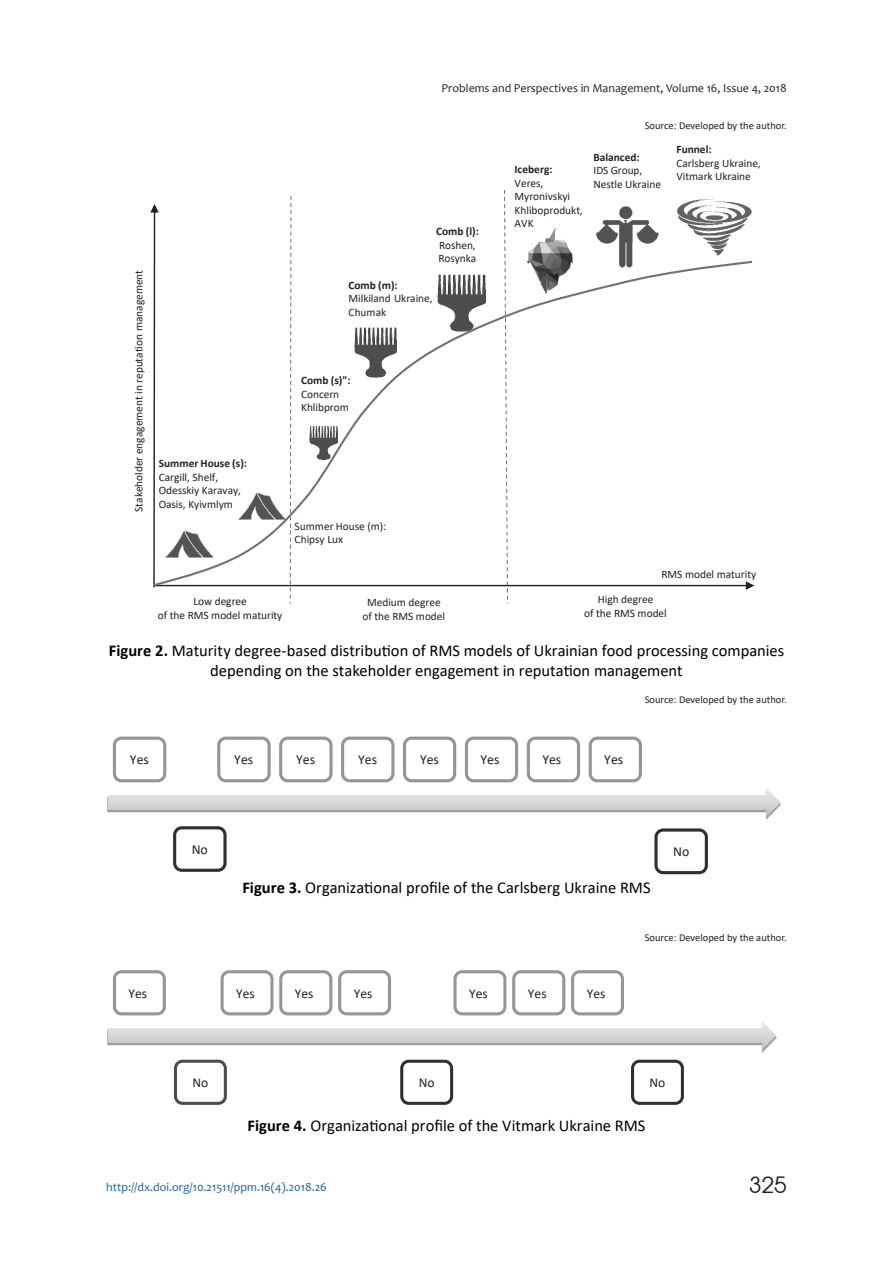
<style>
.page{position:relative;width:893px;height:1263px;background:#fff}
.page>*{position:absolute;margin:0;border:0;box-sizing:border-box;transform-origin:0 0}
.t1{font:22.5px "Avant Garde Gothic C";color:#231f20}
.t2{font:16.5px/19.8px "Calibri";color:#000;text-align:center}
.t3{font:13.8px "Calibri";letter-spacing:-.005em;color:#231f20}
.t4{font:13.5px "Calibri";letter-spacing:-.005em;color:#231f20}
.t5{font:12px "Candara";color:#231f20}
.t6{font:12px "Candara";color:#175d9e}
.t7{font:11.4px/13.5px "Calibri";letter-spacing:-.005em;color:#231f20}
.t8{font:700 11.4px "Calibri";color:#231f20}
.t9{font:10.5px "Calibri";color:#231f20}
.s1{font-weight:700}
</style>
<div class="page">
<svg style="left:153px;top:259px;width:601px;height:329px"></svg>
<img style="left:596px;top:206px;width:62px;height:61px">
<img style="left:677px;top:199px;width:75px;height:57px">
<img style="left:515px;top:228px;width:72px;height:69px">
<img style="left:309px;top:426px;width:29px;height:34px">
<img style="left:166px;top:530px;width:47px;height:28px">
<img style="left:238px;top:493px;width:48px;height:27px">
<img style="left:354px;top:327px;width:42px;height:50px">
<img style="left:438px;top:273px;width:48px;height:58px">
<svg style="left:108px;top:788px;width:673px;height:29px"></svg>
<div style="left:113px;top:737px;width:53px;height:45px;border:3px solid #939598;border-radius:7px"></div>
<div style="left:217px;top:737px;width:54px;height:45px;border:3px solid #939598;border-radius:7px"></div>
<div style="left:403px;top:737px;width:53px;height:45px;border:3px solid #939598;border-radius:7px"></div>
<div style="left:341px;top:737px;width:53px;height:45px;border:3px solid #939598;border-radius:7px"></div>
<div style="left:589px;top:737px;width:53px;height:45px;border:3px solid #939598;border-radius:7px"></div>
<div style="left:527px;top:737px;width:53px;height:45px;border:3px solid #939598;border-radius:7px"></div>
<div style="left:173px;top:826px;width:54px;height:46px;border:3px solid #312f30;border-radius:7px"></div>
<div style="left:279px;top:737px;width:54px;height:45px;border:3px solid #939598;border-radius:7px"></div>
<div style="left:465px;top:737px;width:53px;height:45px;border:3px solid #939598;border-radius:7px"></div>
<div style="left:654px;top:828px;width:54px;height:46px;border:3px solid #312f30;border-radius:7px"></div>
<svg style="left:108px;top:1022px;width:669px;height:28px"></svg>
<div style="left:113px;top:970px;width:53px;height:45px;border:3px solid #939598;border-radius:7px"></div>
<div style="left:279px;top:970px;width:53px;height:45px;border:3px solid #939598;border-radius:7px"></div>
<div style="left:221px;top:970px;width:52px;height:45px;border:3px solid #939598;border-radius:7px"></div>
<div style="left:338px;top:970px;width:53px;height:45px;border:3px solid #939598;border-radius:7px"></div>
<div style="left:453px;top:970px;width:53px;height:45px;border:3px solid #939598;border-radius:7px"></div>
<div style="left:571px;top:970px;width:53px;height:45px;border:3px solid #939598;border-radius:7px"></div>
<div style="left:174px;top:1060px;width:53px;height:45px;border:3px solid #4b4c4d;border-radius:7px"></div>
<div style="left:400px;top:1060px;width:53px;height:45px;border:3px solid #312f30;border-radius:7px"></div>
<div style="left:512px;top:970px;width:53px;height:45px;border:3px solid #939598;border-radius:7px"></div>
<div style="left:631px;top:1060px;width:53px;height:45px;border:3px solid #312f30;border-radius:7px"></div>
<p class="t5" style="left:442px;top:83px;width:347px">Problems and Perspectives in Management, Volume 16, Issue 4, 2018</p>
<p class="t7" style="left:133px;top:512px;width:244px;rotate:-90deg">Stakeholder engagement in reputation management</p>
<p class="t8" style="left:159px;top:455px;width:90px">Summer House (s):</p>
<p class="t7" style="left:159px;top:471px;width:84px">Cargill, Shelf,<br>Odesskiy Karavay,<br>Оasis, Kyivmlym</p>
<p class="t8" style="left:436px;top:223px;width:44px">Comb (l):</p>
<p class="t7" style="left:438px;top:239px;width:39px">Roshen,<br>Rosynka</p>
<p class="t8" style="left:349px;top:277px;width:51px">Comb (m):</p>
<p class="t7" style="left:349px;top:293px;width:86px">Milkiland Ukraine,<br>Chumak</p>
<p class="t8" style="left:301px;top:372px;width:51px">Comb (s)":</p>
<p class="t7" style="left:301px;top:388px;width:49px">Concern<br>Khlibprom</p>
<p class="t8" style="left:515px;top:161px;width:40px">Iceberg:</p>
<p class="t7" style="left:515px;top:177px;width:70px">Veres,<br>Myronivskyi<br>Khliboprodukt,<br>AVK</p>
<p class="t9" style="left:645px;top:118px;width:143px">Source: Developed by the author.</p>
<p class="t8" style="left:593px;top:149px;width:48px">Balanced:</p>
<p class="t7" style="left:593px;top:164px;width:69px">IDS Group,<br>Nestle Ukraine</p>
<p class="t8" style="left:676px;top:141px;width:37px">Funnel:</p>
<p class="t7" style="left:676px;top:157px;width:86px">Carlsberg Ukraine,<br>Vitmark Ukraine</p>
<p class="t7" style="left:295px;top:520px;width:93px">Summer House (m):<br>Chipsy Lux</p>
<p class="t7" style="left:661px;top:568px;width:96px">RMS model maturity</p>
<p class="t7" style="left:158px;top:596px;width:126px;text-align:center">Low degree<br>of the RMS model maturity</p>
<p class="t7" style="left:363px;top:596px;width:84px;text-align:center">Medium degree of the RMS model</p>
<p class="t7" style="left:584px;top:594px;width:84px;text-align:center">High degree<br>of the RMS model</p>
<h2 class="t2" style="left:109px;top:640px;width:677px"><span class="s1">Figure 2.</span> Maturity degree-based distribution of RMS models of Ukrainian food processing companies depending on the stakeholder engagement in reputation management</h2>
<p class="t3" style="left:130px;top:755px;width:20px">Yes</p>
<p class="t3" style="left:234px;top:755px;width:20px">Yes</p>
<p class="t3" style="left:358px;top:755px;width:20px">Yes</p>
<p class="t3" style="left:420px;top:755px;width:20px">Yes</p>
<p class="t3" style="left:542px;top:755px;width:20px">Yes</p>
<p class="t3" style="left:604px;top:755px;width:20px">Yes</p>
<p class="t3" style="left:296px;top:755px;width:20px">Yes</p>
<p class="t3" style="left:480px;top:755px;width:20px">Yes</p>
<p class="t9" style="left:645px;top:692px;width:143px">Source: Developed by the author.</p>
<p class="t3" style="left:192px;top:844px;width:18px">No</p>
<p class="t3" style="left:673px;top:847px;width:18px">No</p>
<h2 class="t2" style="left:242px;top:878px;width:410px"><span class="s1">Figure 3.</span> Organizational profile of the Carlsberg Ukraine RMS</h2>
<p class="t4" style="left:129px;top:988px;width:20px">Yes</p>
<p class="t4" style="left:236px;top:988px;width:20px">Yes</p>
<p class="t4" style="left:295px;top:988px;width:20px">Yes</p>
<p class="t4" style="left:354px;top:988px;width:20px">Yes</p>
<p class="t4" style="left:469px;top:988px;width:20px">Yes</p>
<p class="t4" style="left:587px;top:988px;width:20px">Yes</p>
<p class="t4" style="left:528px;top:988px;width:20px">Yes</p>
<p class="t4" style="left:192px;top:1078px;width:17px">No</p>
<p class="t4" style="left:419px;top:1078px;width:17px">No</p>
<p class="t9" style="left:645px;top:930px;width:143px">Source: Developed by the author.</p>
<p class="t4" style="left:649px;top:1078px;width:17px">No</p>
<h2 class="t2" style="left:248px;top:1115px;width:399px"><span class="s1">Figure 4.</span> Organizational profile of the Vitmark Ukraine RMS</h2>
<p class="t6" style="left:106px;top:1182px;width:222px">http://dx.doi.org/10.21511/ppm.16(4).2018.26</p>
<h1 class="t1" style="left:749px;top:1172px;width:39px">325</h1>
</div>
